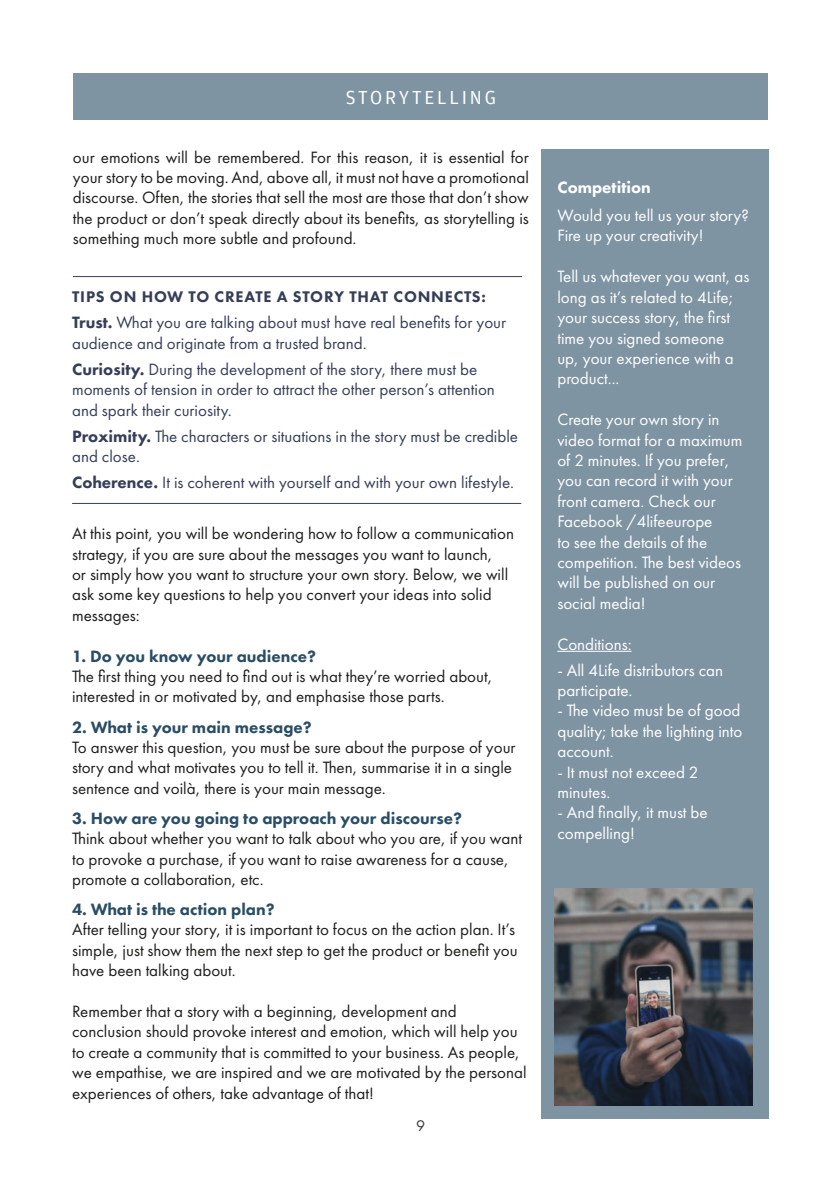
<style>
.page{position:relative;width:840px;height:1191px;background:#fff}
.page>*{position:absolute;margin:0;border:0;box-sizing:border-box;transform-origin:0 0}
.t1{font:20px "Amplitude";letter-spacing:.14em;color:#fff}
.t2{font:17px/20.4px "Futura PT";color:#1d1d1b}
.t3{font:17px/20.4px "Futura PT";color:#fff}
.t4{font:17px/20.4px "Futura PT";color:#363e57}
.t5{font:800 17px "Futura PT";color:#2a4d66}
.t6{font:800 17px "Futura PT";color:#fff}
.t7{font:800 16px "Futura PT";letter-spacing:.05em;color:#363e57}
.t8{font:16px "Futura PT";color:#3d3d3c}
.s1{font-weight:800}
</style>
<div class="page">
<div style="left:541px;top:150px;width:227px;height:969px;background:#7f94a3"></div>
<hr style="left:557px;top:651px;width:74px;height:1px;background:#fff">
<div style="left:73px;top:73px;width:694px;height:47px;background:#7f94a3"></div>
<img style="left:554px;top:889px;width:198px;height:217px">
<hr style="left:73px;top:276px;width:449px;height:1px;background:#363e57">
<hr style="left:72px;top:503px;width:449px;height:1px;background:#363e57">
<p class="t1" style="left:346px;top:87px;width:151px">STORYTELLING</p>
<p class="t2" style="left:73px;top:147px;width:457px;text-align:justify">our emotions will be remembered. For this reason, it is essential for your story to be moving. And, above all, it must not have a promotional discourse. Often, the stories that sell the most are those that don’t show the product or don’t speak directly about its benefits, as storytelling is something much more subtle and profound.</p>
<p class="t7" style="left:72px;top:287px;width:415px">TIPS ON HOW TO CREATE A STORY THAT CONNECTS:</p>
<p class="t4" style="left:72px;top:312px;width:435px"><span class="s1">Trust.</span> What you are talking about must have real benefits for your audience and originate from a trusted brand.</p>
<p class="t4" style="left:72px;top:359px;width:424px"><span class="s1">Curiosity.</span> During the development of the story, there must be moments of tension in order to attract the other person’s attention and spark their curiosity.</p>
<p class="t4" style="left:72px;top:426px;width:447px"><span class="s1">Proximity.</span> The characters or situations in the story must be credible and close.</p>
<p class="t4" style="left:72px;top:472px;width:443px"><span class="s1">Coherence.</span> It is coherent with yourself and with your own lifestyle.</p>
<p class="t2" style="left:72px;top:523px;width:443px">At this point, you will be wondering how to follow a communication strategy, if you are sure about the messages you want to launch,<br>or simply how you want to structure your own story. Below, we will ask some key questions to help you convert your ideas into solid messages:</p>
<p class="t5" style="left:72px;top:645px;width:245px">1. Do you know your audience?</p>
<p class="t2" style="left:72px;top:666px;width:421px">The first thing you need to find out is what they’re worried about, interested in or motivated by, and emphasise those parts.</p>
<p class="t5" style="left:72px;top:716px;width:241px">2. What is your main message?</p>
<p class="t2" style="left:72px;top:737px;width:445px">To answer this question, you must be sure about the purpose of your story and what motivates you to tell it. Then, summarise it in a single sentence and voilà, there is your main message.</p>
<p class="t5" style="left:72px;top:807px;width:391px">3. How are you going to approach your discourse?</p>
<p class="t2" style="left:72px;top:828px;width:451px">Think about whether you want to talk about who you are, if you want to provoke a purchase, if you want to raise awareness for a cause, promote a collaboration, etc.</p>
<p class="t5" style="left:72px;top:898px;width:204px">4. What is the action plan?</p>
<p class="t2" style="left:72px;top:919px;width:447px">After telling your story, it is important to focus on the action plan. It’s simple, just show them the next step to get the product or benefit you have been talking about.</p>
<p class="t2" style="left:72px;top:1001px;width:456px">Remember that a story with a beginning, development and conclusion should provoke interest and emotion, which will help you to create a community that is committed to your business. As people, we empathise, we are inspired and we are motivated by the personal experiences of others, take advantage of that!</p>
<p class="t8" style="left:416px;top:1116px;width:11px">9</p>
<p class="t6" style="left:557px;top:177px;width:95px">Competition</p>
<p class="t3" style="left:557px;top:205px;width:193px">Would you tell us your story?<br>Fire up your creativity!</p>
<p class="t3" style="left:557px;top:266px;width:193px">Tell us whatever you want, as long as it’s related to 4Life; your success story, the first time you signed someone up, your experience with a product...</p>
<p class="t3" style="left:557px;top:409px;width:186px">Create your own story in video format for a maximum of 2 minutes. If you prefer, you can record it with your front camera. Check our<br>Facebook /4lifeeurope<br>to see the details of the competition. The best videos will be published on our social media!</p>
<p class="t3" style="left:557px;top:633px;width:76px">Conditions:</p>
<p class="t3" style="left:557px;top:659px;width:167px">- All 4Life distributors can participate.</p>
<p class="t3" style="left:557px;top:700px;width:186px;text-align:justify">- The video must be of good quality; take the lighting into account.</p>
<p class="t3" style="left:557px;top:761px;width:143px">- It must not exceed 2 minutes.</p>
<p class="t3" style="left:557px;top:802px;width:152px">- And finally, it must be compelling!</p>
</div>
